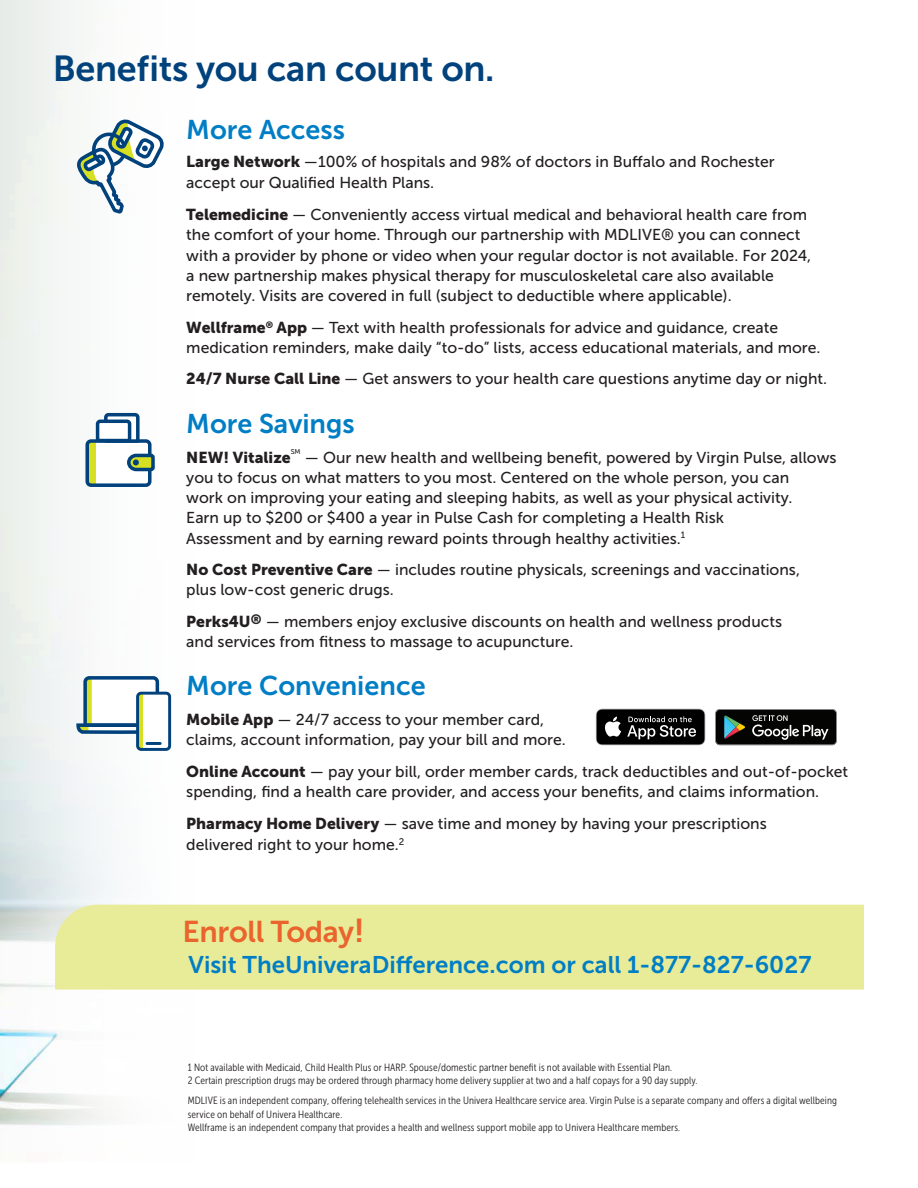
<style>
.page{position:relative;width:918px;height:1188px;background:#fff}
.page>*{position:absolute;margin:0;border:0;box-sizing:border-box;transform-origin:0 0}
.t1{font:36px "Museo Sans 700";letter-spacing:-.01em;color:#01427c}
.t2{font:30px "Museo Sans 700";letter-spacing:-.01em;color:#ea642d}
.t3{font:27px "Museo Sans 700";color:#007ec5}
.t4{font:24px "Museo Sans 700";color:#007ec5}
.t5{font:15.75px/20.2px "Museo Sans 500";color:#231f20}
.t6{font:15.75px "Museo Sans 900";color:#231f20}
.t7{font:10.5px/13.5px "Museo Sans Cond 300";letter-spacing:.01em;color:#231f20}
.t8{font:7.05px "Museo Sans 500";color:#231f20}
.s1{font-family:"Museo Sans 900"}
.s2{font-size:33px}
</style>
<div class="page">
<img style="left:0;top:0;width:210px;height:1126px">
<svg style="left:596px;top:709px;width:109px;height:36px;background:#2f2f2f"></svg>
<svg style="left:715px;top:709px;width:122px;height:36px;background:#2b2e2c"></svg>
<svg style="left:75px;top:118px;width:90px;height:96px"></svg>
<div style="left:87px;top:441px;width:63px;height:44px;background:#fff;border-radius:4px"></div>
<div style="left:87px;top:442px;width:9px;height:43px;background:#d6df21"></div>
<div style="left:85px;top:439px;width:67px;height:48px;border:4px solid #01427c;border-radius:4px"></div>
<svg style="left:127px;top:452px;width:28px;height:21px"></svg>
<svg style="left:94px;top:413px;width:47px;height:31px"></svg>
<svg style="left:76px;top:676px;width:91px;height:59px"></svg>
<div style="left:138px;top:693px;width:32px;height:56px;background:#fff;border-radius:4px"></div>
<hr style="left:139px;top:693px;width:4px;height:56px;background:#d6df21">
<div style="left:136px;top:692px;width:35px;height:59px;border:3px solid #01427c;border-radius:4px"></div>
<svg style="left:147px;top:742px;width:13px;height:3px"></svg>
<div style="left:55px;top:905px;width:809px;height:85px;background:#e8ec99"></div>
<h1 class="t1" style="left:53px;top:49px;width:443px">Benefits you can count on.</h1>
<h3 class="t3" style="left:186px;top:114px;width:160px">More Access</h3>
<p class="t5" style="left:186px;top:152px;width:590px;line-height:21px"><span class="s1">Large Network</span> —100% of hospitals and 98% of doctors in Buffalo and Rochester accept our Qualified Health Plans.</p>
<p class="t5" style="left:186px;top:205px;width:626px"><span class="s1">Telemedicine</span> — Conveniently access virtual medical and behavioral health care from the comfort of your home. Through our partnership with MDLIVE® you can connect with a provider by phone or video when your regular doctor is not available. For 2024, a new partnership makes physical therapy for musculoskeletal care also available remotely. Visits are covered in full (subject to deductible where applicable).</p>
<p class="t5" style="left:186px;top:318px;width:636px"><span class="s1">Wellframe</span><sup>®</sup> <span class="s1">App</span> — Text with health professionals for advice and guidance, create medication reminders, make daily “to-do” lists, access educational materials, and more.</p>
<p class="t5" style="left:186px;top:369px;width:642px"><span class="s1">24/7 Nurse Call Line</span> — Get answers to your health care questions anytime day or night.</p>
<h3 class="t3" style="left:186px;top:409px;width:170px">More Savings</h3>
<p class="t6" style="left:186px;top:448px;width:106px">NEW! Vitalize</p>
<p class="t8" style="left:291px;top:448px;width:11px">SM</p>
<p class="t5" style="left:186px;top:447px;width:652px;text-indent:119px">— Our new health and wellbeing benefit, powered by Virgin Pulse, allows you to focus on what matters to you most. Centered on the whole person, you can<br>work on improving your eating and sleeping habits, as well as your physical activity.<br>Earn up to $200 or $400 a year in Pulse Cash for completing a Health Risk<br>Assessment and by earning reward points through healthy activities.<sup>1</sup></p>
<p class="t5" style="left:186px;top:559px;width:615px"><span class="s1">No Cost Preventive Care</span> — includes routine physicals, screenings and vaccinations, plus low-cost generic drugs.</p>
<p class="t5" style="left:186px;top:611px;width:597px"><span class="s1">Perks4U</span><sup>®</sup> — members enjoy exclusive discounts on health and wellness products and services from fitness to massage to acupuncture.</p>
<h3 class="t3" style="left:186px;top:671px;width:241px">More Convenience</h3>
<p class="t5" style="left:186px;top:710px;width:381px"><span class="s1">Mobile App</span> — 24/7 access to your member card, claims, account information, pay your bill and more.</p>
<p class="t5" style="left:186px;top:762px;width:663px"><span class="s1">Online Account</span> — pay your bill, order member cards, track deductibles and out-of-pocket spending, find a health care provider, and access your benefits, and claims information.</p>
<p class="t5" style="left:186px;top:813px;width:582px;line-height:21px"><span class="s1">Pharmacy Home Delivery</span> — save time and money by having your prescriptions delivered right to your home.<sup>2</sup></p>
<h2 class="t2" style="left:183px;top:915px;width:184px">Enroll Today<span class="s2">!</span></h2>
<h3 class="t4" style="left:189px;top:952px;width:624px">Visit TheUniveraDifference.com or call 1-877-827-6027</h3>
<p class="t7" style="left:188px;top:1060px;width:511px">1 Not available with Medicaid, Child Health Plus or HARP. Spouse/domestic partner benefit is not available with Essential Plan.<br>2 Certain prescription drugs may be ordered through pharmacy home delivery supplier at two and a half copays for a 90 day supply.</p>
<p class="t7" style="left:188px;top:1094px;width:651px">MDLIVE is an independent company, offering telehealth services in the Univera Healthcare service area. Virgin Pulse is a separate company and offers a digital wellbeing service on behalf of Univera Healthcare.<br>Wellframe is an independent company that provides a health and wellness support mobile app to Univera Healthcare members.</p>
</div>
